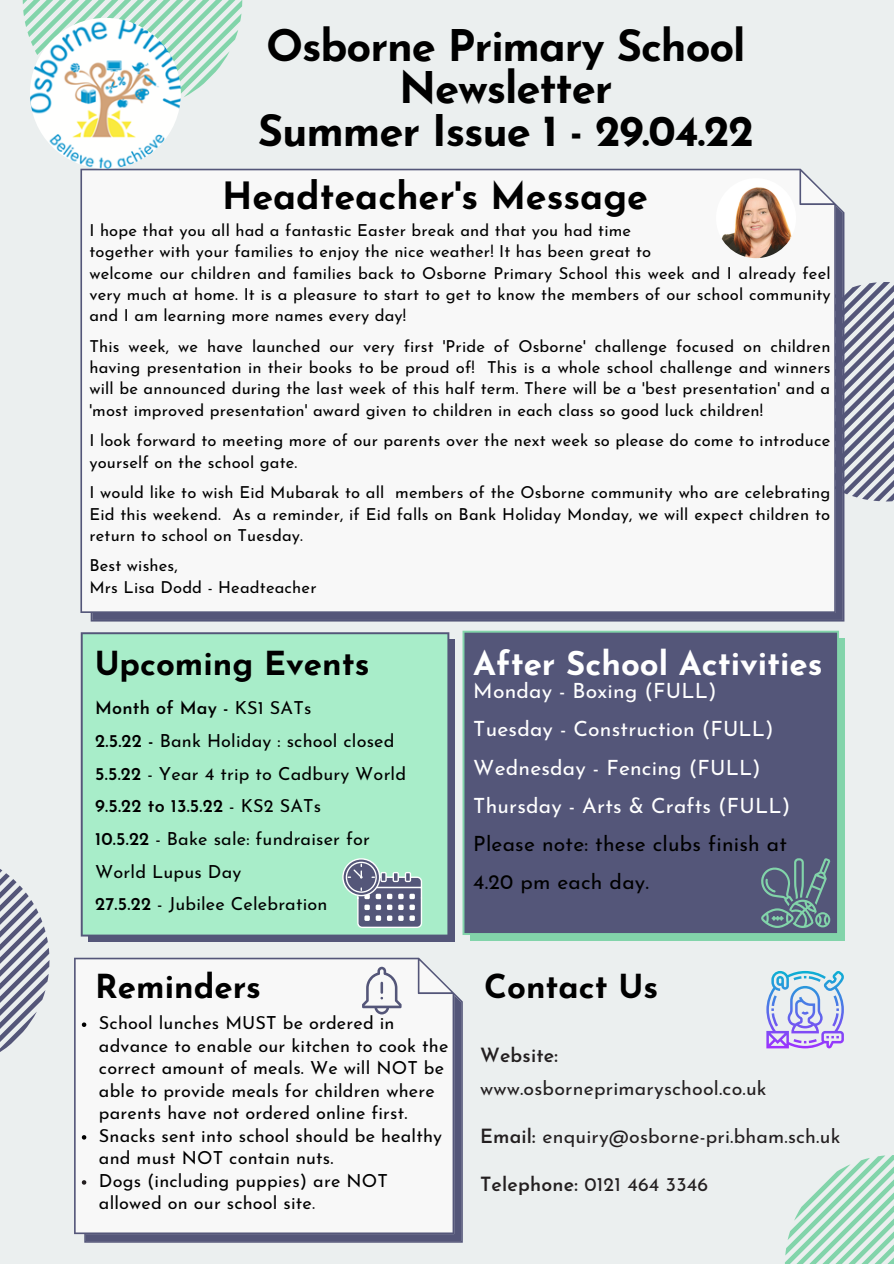
<style>
.page{position:relative;width:894px;height:1264px;background:#fff}
.page>*{position:absolute;margin:0;border:0;box-sizing:border-box;transform-origin:0 0}
.t1{font:700 43.5px/42.8px "Josefin Sans";letter-spacing:-.025em;color:#000;text-align:center}
.t2{font:700 37.5px "Josefin Sans";color:#000}
.t3{font:700 33px "Josefin Sans";color:#000}
.t4{font:700 33px "Josefin Sans";color:#fff}
.t5{font:21px "Josefin Sans";letter-spacing:.01em;color:#fff}
.t6{font:21px/38.2px "Josefin Sans";letter-spacing:.01em;color:#000}
.t7{font:19.5px "Josefin Sans";letter-spacing:.01em;color:#231f20}
.t8{font:600 19.5px "Josefin Sans";letter-spacing:.01em;color:#231f20}
.t9{font:18px/22.5px "Josefin Sans";letter-spacing:.01em;color:#000}
.t10{font:600 18px "Josefin Sans";letter-spacing:.01em;color:#000}
.t11{font:16.5px/21.3px "Josefin Sans";letter-spacing:.01em;color:#000;text-align:justify}
.s1{font-weight:400}
.s2{font-weight:600}
.s3{color:#231f20}
</style>
<div class="page">
<div style="left:0;top:0;width:893px;height:1263px;background:#ebefef"></div>
<svg style="left:785px;top:1155px;width:108px;height:108px"></svg>
<svg style="left:844px;top:282px;width:49px;height:219px"></svg>
<svg style="left:0;top:869px;width:49px;height:183px"></svg>
<svg style="left:23px;top:0;width:219px;height:110px"></svg>
<div style="left:80px;top:169px;width:764px;height:452px;background:#f8f8f8"></div>
<div style="left:470px;top:638px;width:374px;height:302px;background:#82d4aa"></div>
<div style="left:462px;top:630px;width:376px;height:305px;background:#545679"></div>
<svg style="left:74px;top:957px;width:388px;height:285px;fill:#f8f8f8"></svg>
<div style="left:88px;top:639px;width:367px;height:303px;background:#545679"></div>
<div style="left:81px;top:632px;width:368px;height:304px;background:#a8edc9"></div>
<img style="left:30px;top:18px;width:151px;height:151px;border-radius:50%">
<svg style="left:760px;top:858px;width:70px;height:70px"></svg>
<svg style="left:342px;top:858px;width:80px;height:70px"></svg>
<svg style="left:766px;top:970px;width:77px;height:78px"></svg>
<svg style="left:362px;top:966px;width:39px;height:48px"></svg>
<img style="left:715px;top:178px;width:80px;height:80px;border-radius:50%">
<svg style="left:82px;top:1022px;width:4px;height:4px"></svg>
<svg style="left:82px;top:1135px;width:4px;height:4px"></svg>
<svg style="left:82px;top:1180px;width:4px;height:4px"></svg>
<p class="t1" style="left:266px;top:28px;width:481px">Osborne Primary School<br>Newsletter</p>
<p class="t1" style="left:258px;top:114px;width:497px">Summer Issue 1 - 29.04.22</p>
<p class="t2" style="left:222px;top:181px;width:427px">Headteacher's Message</p>
<p class="t11" style="left:89px;top:221px;width:543px">I hope that you all had a fantastic Easter break and that you had time</p>
<p class="t11" style="left:89px;top:242px;width:563px">together with your families to enjoy the nice weather! It has been great to</p>
<p class="t11" style="left:89px;top:264px;width:742px">welcome our children and families back to Osborne Primary School this week and I already feel very much at home. It is a pleasure to start to get to know the members of our school community and I am learning more names every day!</p>
<p class="t11" style="left:89px;top:337px;width:742px">This week, we have launched our very first 'Pride of Osborne' challenge focused on children having presentation in their books to be proud of! This is a whole school challenge and winners will be announced during the last week of this half term. There will be a 'best presentation' and a 'most improved presentation' award given to children in each class so good luck children!</p>
<p class="t11" style="left:89px;top:431px;width:742px">I look forward to meeting more of our parents over the next week so please do come to introduce yourself on the school gate.</p>
<p class="t11" style="left:89px;top:483px;width:742px">I would like to wish Eid Mubarak to all members of the Osborne community who are celebrating Eid this weekend. As a reminder, if Eid falls on Bank Holiday Monday, we will expect children to return to school on Tuesday.</p>
<p class="t11" style="left:89px;top:556px;width:90px">Best wishes,</p>
<p class="t11" style="left:89px;top:578px;width:228px">Mrs Lisa Dodd - Headteacher</p>
<p class="t3" style="left:95px;top:650px;width:276px">Upcoming Events</p>
<p class="t10" style="left:95px;top:700px;width:217px">Month of May - <span class="s1">KS1 SATs</span></p>
<p class="t9" style="left:95px;top:731px;width:300px"><span class="s2">2.5.22 -</span> Bank Holiday : school closed</p>
<p class="t9" style="left:95px;top:763px;width:312px"><span class="s2">5.5.22</span> - Year 4 trip to Cadbury World</p>
<p class="t10" style="left:95px;top:798px;width:227px">9.5.22 to 13.5.22 <span class="s1">- KS2 SATs</span></p>
<p class="t9" style="left:95px;top:824px;width:276px;line-height:32.7px"><span class="s2">10.5.22</span> - Bake sale: fundraiser for<br>World Lupus Day</p>
<p class="t9" style="left:95px;top:894px;width:234px"><span class="s2">27.5.22</span> - Jubilee Celebration</p>
<p class="t3" style="left:95px;top:973px;width:167px">Reminders</p>
<p class="t9" style="left:99px;top:1013px;width:351px">School lunches MUST be ordered in advance to enable our kitchen to cook the correct amount of meals. We will NOT be able to provide meals for children where parents have not ordered online first.</p>
<p class="t9" style="left:99px;top:1126px;width:344px">Snacks sent into school should be healthy and must NOT contain nuts.</p>
<p class="t9" style="left:99px;top:1171px;width:290px">Dogs (including puppies) are NOT allowed on our school site<span class="s3">.</span></p>
<p class="t4" style="left:473px;top:650px;width:351px">After School Activities</p>
<p class="t5" style="left:473px;top:682px;width:245px">Monday - Boxing (FULL)</p>
<p class="t5" style="left:473px;top:720px;width:302px">Tuesday - Construction (FULL)</p>
<p class="t5" style="left:473px;top:758px;width:289px">Wednesday - Fencing (FULL)</p>
<p class="t5" style="left:473px;top:797px;width:318px">Thursday - Arts &amp; Crafts (FULL)</p>
<p class="t6" style="left:473px;top:826px;width:315px">Please note: these clubs finish at<br>4.20 pm each day.</p>
<p class="t3" style="left:484px;top:973px;width:176px">Contact Us</p>
<p class="t8" style="left:480px;top:1047px;width:79px">Website:</p>
<p class="t7" style="left:480px;top:1080px;width:288px">www.osborneprimaryschool.co.uk</p>
<p class="t7" style="left:480px;top:1128px;width:362px"><span class="s2">Email:</span> enquiry@osborne-pri.bham.sch.uk</p>
<p class="t7" style="left:480px;top:1176px;width:229px"><span class="s2">Telephone:</span> 0121 464 3346</p>
</div>
